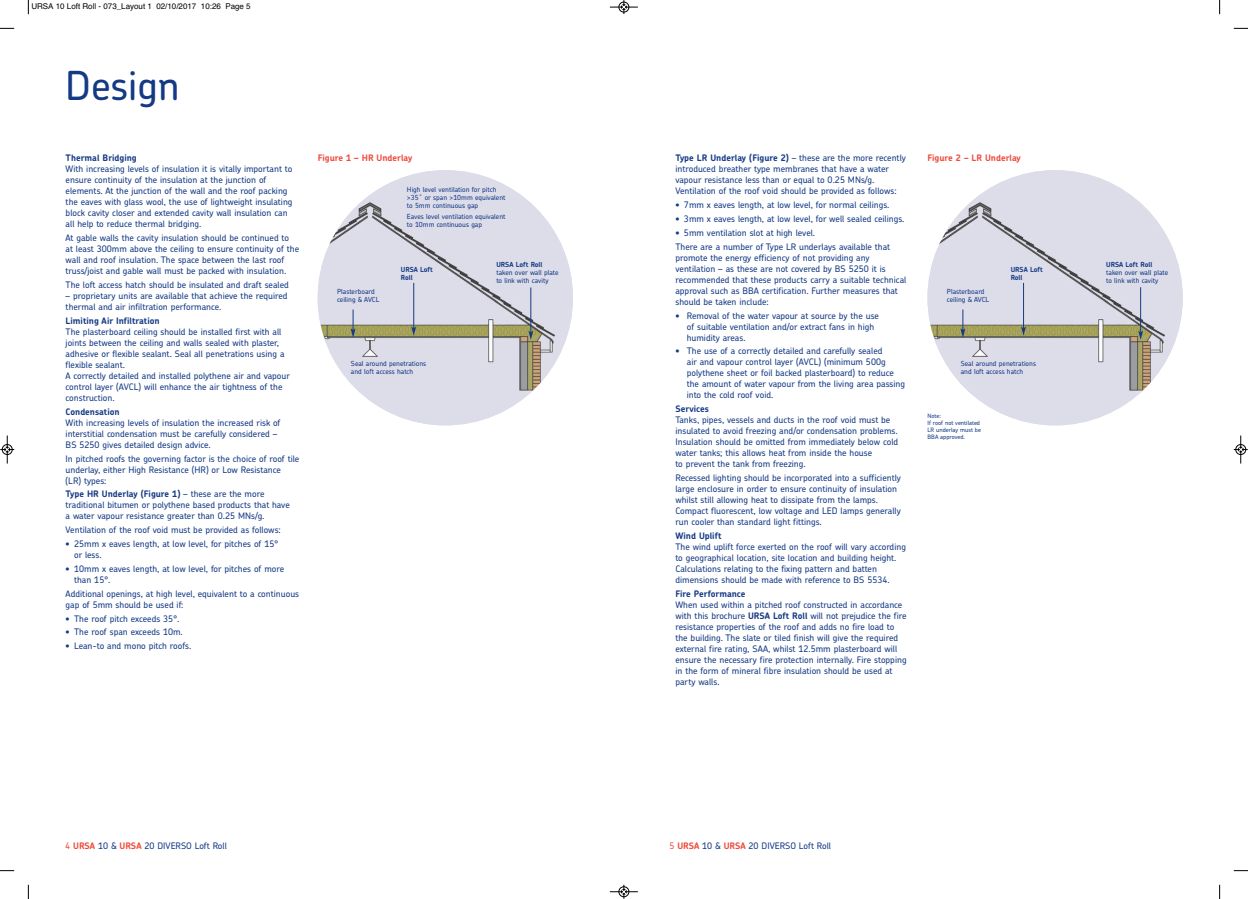
<style>
.page{position:relative;width:1248px;height:899px;background:#fff}
.page>*{position:absolute;margin:0;border:0;box-sizing:border-box;transform-origin:0 0}
.t1{font:500 40px "Chevin Pro";color:#143a85}
.t2{font:500 9px/11px "Chevin Pro";color:#143a85}
.t3{font:700 9px "Chevin Pro";color:#143a85}
.t4{font:700 9px "Chevin Pro";color:#ef4b3d}
.t5{font:8px "Helvetica";color:#000}
.t6{font:500 7px/8px "Chevin Pro";color:#143a85}
.t7{font:700 7px/8px "Chevin Pro";color:#143a85}
.t8{font:500 6px/7px "Chevin Pro";color:#143a85}
.s1{font-weight:700}
.s2{color:#ef4b3d}
.s3{font-weight:700;color:#ef4b3d}
</style>
<div class="page">
<img style="left:317px;top:170px;width:256px;height:255px;border-radius:50%">
<hr style="left:530px;top:287px;width:1px;height:45px;background:#143a85">
<svg style="left:528px;top:330px;width:5px;height:10px"></svg>
<hr style="left:413px;top:283px;width:1px;height:45px;background:#143a85">
<svg style="left:411px;top:326px;width:5px;height:10px"></svg>
<svg style="left:350px;top:309px;width:5px;height:28px"></svg>
<img style="left:927px;top:170px;width:255px;height:255px;border-radius:50%">
<hr style="left:1140px;top:287px;width:1px;height:45px;background:#143a85">
<svg style="left:1137px;top:330px;width:5px;height:10px"></svg>
<hr style="left:1023px;top:283px;width:1px;height:45px;background:#143a85">
<svg style="left:1020px;top:326px;width:5px;height:10px"></svg>
<svg style="left:960px;top:309px;width:5px;height:28px"></svg>
<svg style="left:28px;top:0;width:1px;height:14px"></svg>
<svg style="left:0;top:28px;width:14px;height:1px"></svg>
<svg style="left:1219px;top:0;width:1px;height:14px"></svg>
<svg style="left:1233px;top:28px;width:14px;height:1px"></svg>
<svg style="left:28px;top:884px;width:1px;height:15px"></svg>
<svg style="left:0;top:870px;width:14px;height:1px"></svg>
<svg style="left:1219px;top:884px;width:1px;height:15px"></svg>
<svg style="left:1233px;top:870px;width:14px;height:1px"></svg>
<svg style="left:610px;top:0;width:28px;height:14px"></svg>
<svg style="left:610px;top:884px;width:28px;height:14px"></svg>
<svg style="left:0;top:435px;width:14px;height:28px"></svg>
<svg style="left:1233px;top:435px;width:14px;height:28px"></svg>
<p class="t5" style="left:31px;top:2px;width:221px">URSA 10 Loft Roll - 073_Layout 1 02/10/2017 10:26 Page 5</p>
<h1 class="t1" style="left:65px;top:71px;width:116px">Design</h1>
<p class="t3" style="left:66px;top:155px;width:73px">Thermal Bridging</p>
<p class="t2" style="left:66px;top:164px;width:228px">With increasing levels of insulation it is vitally important to ensure continuity of the insulation at the junction of elements. At the junction of the wall and the roof packing the eaves with glass wool, the use of lightweight insulating block cavity closer and extended cavity wall insulation can all help to reduce thermal bridging.</p>
<p class="t2" style="left:66px;top:233px;width:235px">At gable walls the cavity insulation should be continued to<br>at least 300mm above the ceiling to ensure continuity of the wall and roof insulation. The space between the last roof truss/joist and gable wall must be packed with insulation.</p>
<p class="t2" style="left:66px;top:280px;width:225px">The loft access hatch should be insulated and draft sealed</p>
<p class="t2" style="left:66px;top:291px;width:223px">– proprietary units are available that achieve the required thermal and air infiltration performance.</p>
<p class="t3" style="left:66px;top:317px;width:95px">Limiting Air Infiltration</p>
<p class="t2" style="left:66px;top:327px;width:226px">The plasterboard ceiling should be installed first with all joints between the ceiling and walls sealed with plaster, adhesive or flexible sealant. Seal all penetrations using a flexible sealant.<br>A correctly detailed and installed polythene air and vapour control layer (AVCL) will enhance the air tightness of the construction.</p>
<p class="t3" style="left:66px;top:408px;width:56px">Condensation</p>
<p class="t2" style="left:66px;top:418px;width:216px">With increasing levels of insulation the increased risk of interstitial condensation must be carefully considered –<br>BS 5250 gives detailed design advice.</p>
<p class="t2" style="left:66px;top:453px;width:235px">In pitched roofs the governing factor is the choice of roof tile underlay, either High Resistance (HR) or Low Resistance<br>(LR) types:</p>
<p class="t2" style="left:66px;top:489px;width:226px"><span class="s1">Type HR Underlay (Figure 1)</span> – these are the more traditional bitumen or polythene based products that have a water vapour resistance greater than 0.25 MNs/g.</p>
<p class="t2" style="left:66px;top:525px;width:217px">Ventilation of the roof void must be provided as follows:</p>
<p class="t2" style="left:74px;top:539px;width:205px;text-indent:-9px">• 25mm x eaves length, at low level, for pitches of 15° or less.</p>
<p class="t2" style="left:74px;top:564px;width:211px;text-indent:-9px">• 10mm x eaves length, at low level, for pitches of more than 15°.</p>
<p class="t2" style="left:66px;top:589px;width:235px">Additional openings, at high level, equivalent to a continuous gap of 5mm should be used if:</p>
<p class="t2" style="left:66px;top:613px;width:115px">• The roof pitch exceeds 35°.</p>
<p class="t2" style="left:66px;top:627px;width:119px">• The roof span exceeds 10m.</p>
<p class="t2" style="left:66px;top:641px;width:127px">• Lean-to and mono pitch roofs.</p>
<p class="t4" style="left:317px;top:155px;width:96px">Figure 1 – HR Underlay</p>
<p class="t6" style="left:407px;top:186px;width:100px">High level ventilation for pitch &gt;35˚ or span &gt;10mm equivalent to 5mm continuous gap</p>
<p class="t6" style="left:407px;top:213px;width:100px">Eaves level ventilation equivalent to 10mm continuous gap</p>
<p class="t6" style="left:337px;top:288px;width:44px">Plasterboard ceiling &amp; AVCL</p>
<p class="t7" style="left:401px;top:266px;width:34px">URSA Loft<br>Roll</p>
<p class="t6" style="left:351px;top:360px;width:77px">Seal around penetrations and loft access hatch</p>
<p class="t7" style="left:496px;top:261px;width:48px">URSA Loft Roll</p>
<p class="t6" style="left:496px;top:269px;width:64px">taken over wall plate to link with cavity</p>
<p class="t2" style="left:675px;top:153px;width:232px"><span class="s1">Type LR Underlay (Figure 2)</span> – these are the more recently introduced breather type membranes that have a water vapour resistance less than or equal to 0.25 MNs/g.<br>Ventilation of the roof void should be provided as follows:</p>
<p class="t2" style="left:675px;top:200px;width:215px">• 7mm x eaves length, at low level, for normal ceilings.</p>
<p class="t2" style="left:675px;top:214px;width:230px">• 3mm x eaves length, at low level, for well sealed ceilings.</p>
<p class="t2" style="left:675px;top:226px;width:216px;line-height:13.8px">• 5mm ventilation slot at high level.<br>There are a number of Type LR underlays available that</p>
<p class="t2" style="left:675px;top:253px;width:232px">promote the energy efficiency of not providing any ventilation – as these are not covered by BS 5250 it is recommended that these products carry a suitable technical approval such as BBA certification. Further measures that should be taken include:</p>
<p class="t2" style="left:686px;top:310px;width:194px;text-indent:-11px">• Removal of the water vapour at source by the use of suitable ventilation and/or extract fans in high humidity areas.</p>
<p class="t2" style="left:686px;top:346px;width:220px;text-indent:-11px">• The use of a correctly detailed and carefully sealed<br>air and vapour control layer (AVCL) (minimum 500g polythene sheet or foil backed plasterboard) to reduce the amount of water vapour from the living area passing into the cold roof void.</p>
<p class="t3" style="left:675px;top:405px;width:35px">Services</p>
<p class="t2" style="left:675px;top:415px;width:224px">Tanks, pipes, vessels and ducts in the roof void must be insulated to avoid freezing and/or condensation problems.<br>Insulation should be omitted from immediately below cold water tanks; this allows heat from inside the house<br>to prevent the tank from freezing.</p>
<p class="t2" style="left:675px;top:473px;width:227px">Recessed lighting should be incorporated into a sufficiently large enclosure in order to ensure continuity of insulation whilst still allowing heat to dissipate from the lamps.<br>Compact fluorescent, low voltage and LED lamps generally run cooler than standard light fittings.</p>
<p class="t3" style="left:675px;top:532px;width:48px">Wind Uplift</p>
<p class="t2" style="left:675px;top:542px;width:232px">The wind uplift force exerted on the roof will vary according to geographical location, site location and building height.<br>Calculations relating to the fixing pattern and batten dimensions should be made with reference to BS 5534.</p>
<p class="t3" style="left:675px;top:590px;width:71px">Fire Performance</p>
<p class="t2" style="left:675px;top:600px;width:232px">When used within a pitched roof constructed in accordance with this brochure <span class="s1">URSA Loft Roll</span> will not prejudice the fire resistance properties of the roof and adds no fire load to the building. The slate or tiled finish will give the required external fire rating, SAA, whilst 12.5mm plasterboard will ensure the necessary fire protection internally. Fire stopping in the form of mineral fibre insulation should be used at party walls.</p>
<p class="t4" style="left:927px;top:155px;width:95px">Figure 2 – LR Underlay</p>
<p class="t6" style="left:946px;top:288px;width:44px">Plasterboard ceiling &amp; AVCL</p>
<p class="t7" style="left:1010px;top:266px;width:34px">URSA Loft<br>Roll</p>
<p class="t6" style="left:960px;top:360px;width:77px">Seal around penetrations and loft access hatch</p>
<p class="t8" style="left:927px;top:413px;width:55px">Note:<br>If roof not ventilated<br>LR underlay must be<br>BBA approved.</p>
<p class="t2" style="left:65px;top:841px;width:163px"><span class="s2">4</span> <span class="s3">URSA</span> 10 &amp; <span class="s3">URSA</span> 20 DIVERSO Loft Roll</p>
<p class="t2" style="left:669px;top:841px;width:163px"><span class="s2">5</span> <span class="s3">URSA</span> 10 &amp; <span class="s3">URSA</span> 20 DIVERSO Loft Roll</p>
<p class="t7" style="left:1105px;top:261px;width:48px">URSA Loft Roll</p>
<p class="t6" style="left:1105px;top:269px;width:64px">taken over wall plate to link with cavity</p>
</div>
